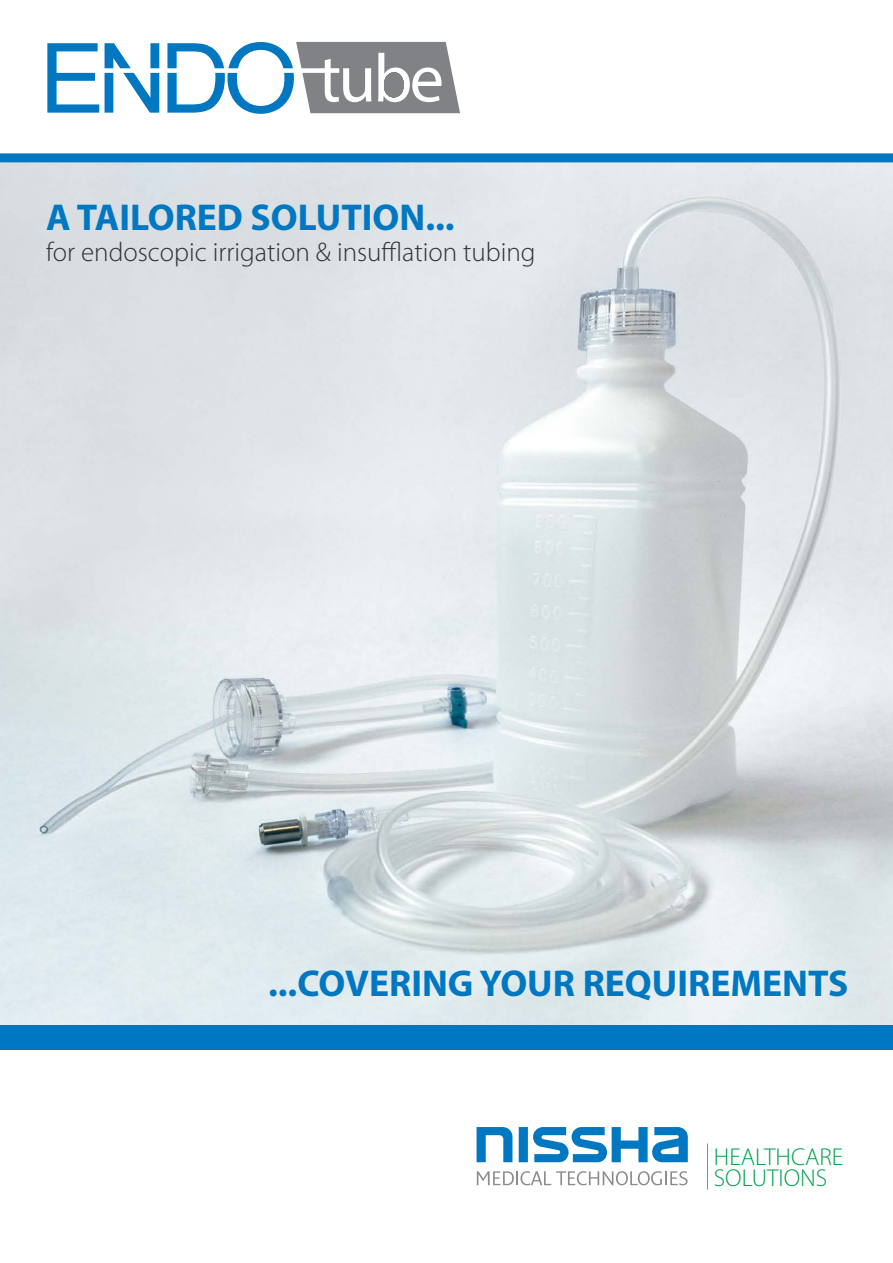
<style>
.page{position:relative;width:893px;height:1263px;background:#fff}
.page>*{position:absolute;margin:0;border:0;box-sizing:border-box;transform-origin:0 0}
.t1{font:700 37.5px "Myriad Pro";color:#0077c1}
.t2{font:300 27px "Myriad Pro";color:#333132}
.t3{font:300 24.45px/21px "Myriad Pro";color:#00a14b}
</style>
<div class="page">
<img style="left:0;top:162px;width:893px;height:863px">
<div style="left:0;top:1025px;width:893px;height:24px;background:#0077c1"></div>
<div style="left:0;top:153px;width:893px;height:9px;background:#0077c1"></div>
<svg style="left:47px;top:43px;width:52px;height:70px"></svg>
<svg style="left:105px;top:43px;width:54px;height:70px"></svg>
<svg style="left:167px;top:42px;width:293px;height:72px"></svg>
<svg style="left:477px;top:1127px;width:35px;height:35px"></svg>
<div style="left:519px;top:1127px;width:9px;height:35px;background:#0077c1"></div>
<svg style="left:533px;top:1127px;width:155px;height:35px"></svg>
<svg style="left:477px;top:1171px;width:211px;height:14px"></svg>
<hr style="left:707px;top:1143px;width:1px;height:46px;background:#8a8c8e">
<p class="t1" style="left:46px;top:193px;width:410px">A TAILORED SOLUTION...</p>
<p class="t2" style="left:46px;top:237px;width:491px">for endoscopic irrigation &amp; insufflation tubing</p>
<p class="t1" style="left:268px;top:959px;width:582px">...COVERING YOUR REQUIREMENTS</p>
<p class="t3" style="left:714px;top:1146px;width:131px">HEALTHCARE<br>SOLUTIONS</p>
</div>
